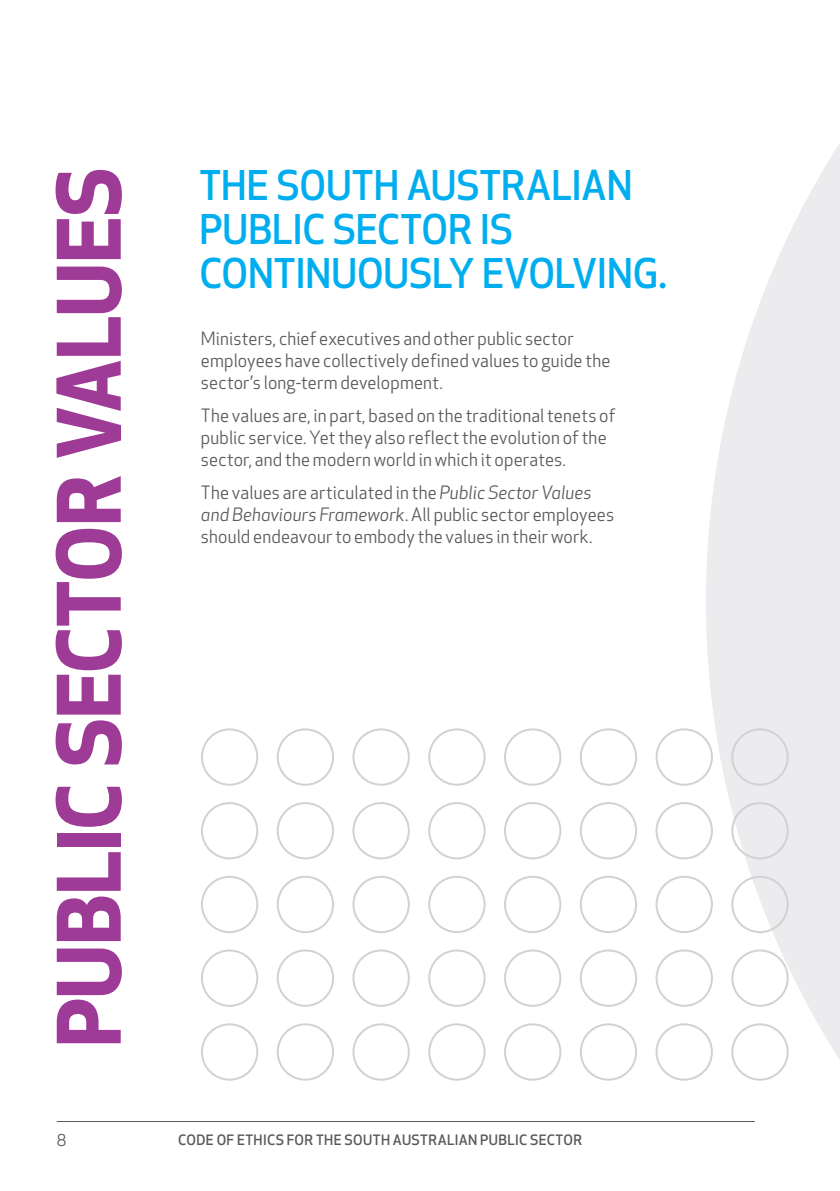
<style>
.page{position:relative;width:840px;height:1191px;background:#fff}
.page>*{position:absolute;margin:0;border:0;box-sizing:border-box;transform-origin:0 0}
.t1{font:700 85.2px "Apex New";letter-spacing:-.005em;color:#9e3b96}
.t2{font:500 40px/44px "Apex New";letter-spacing:-.005em;color:#00aeef}
.t3{font:18px/22px "Apex New";letter-spacing:.01em;color:#5a5a5d}
.t4{font:16px "Apex New";color:#5a5a5d}
.t5{font:500 14px "Apex New";letter-spacing:.03em;color:#5a5a5d}
.s1{font-style:italic}
</style>
<div class="page">
<svg style="left:705px;top:145px;width:134px;height:977px;fill:#ececee"></svg>
<hr style="left:57px;top:1121px;width:697px;height:1px;background:#5a5a5d">
<div style="left:428px;top:1023px;width:57px;height:57px;border:2px solid #d1d2d4;border-radius:50%"></div>
<div style="left:428px;top:949px;width:57px;height:57px;border:2px solid #d1d2d4;border-radius:50%"></div>
<div style="left:428px;top:875px;width:57px;height:58px;border:2px solid #d1d2d4;border-radius:50%"></div>
<div style="left:428px;top:802px;width:57px;height:57px;border:2px solid #d1d2d4;border-radius:50%"></div>
<div style="left:428px;top:728px;width:57px;height:57px;border:2px solid #d1d2d4;border-radius:50%"></div>
<div style="left:503px;top:1023px;width:58px;height:57px;border:2px solid #d1d2d4;border-radius:50%"></div>
<div style="left:503px;top:949px;width:58px;height:57px;border:2px solid #d1d2d4;border-radius:50%"></div>
<div style="left:503px;top:875px;width:58px;height:58px;border:2px solid #d1d2d4;border-radius:50%"></div>
<div style="left:503px;top:802px;width:58px;height:57px;border:2px solid #d1d2d4;border-radius:50%"></div>
<div style="left:503px;top:728px;width:58px;height:57px;border:2px solid #d1d2d4;border-radius:50%"></div>
<div style="left:579px;top:1023px;width:57px;height:57px;border:2px solid #d1d2d4;border-radius:50%"></div>
<div style="left:579px;top:949px;width:57px;height:57px;border:2px solid #d1d2d4;border-radius:50%"></div>
<div style="left:579px;top:875px;width:57px;height:58px;border:2px solid #d1d2d4;border-radius:50%"></div>
<div style="left:579px;top:802px;width:57px;height:57px;border:2px solid #d1d2d4;border-radius:50%"></div>
<div style="left:579px;top:728px;width:57px;height:57px;border:2px solid #d1d2d4;border-radius:50%"></div>
<div style="left:655px;top:1023px;width:57px;height:57px;border:2px solid #d1d2d4;border-radius:50%"></div>
<div style="left:655px;top:949px;width:57px;height:57px;border:2px solid #d1d2d4;border-radius:50%"></div>
<div style="left:655px;top:875px;width:57px;height:58px;border:2px solid #d1d2d4;border-radius:50%"></div>
<div style="left:655px;top:802px;width:57px;height:57px;border:2px solid #d1d2d4;border-radius:50%"></div>
<div style="left:655px;top:728px;width:57px;height:57px;border:2px solid #d1d2d4;border-radius:50%"></div>
<div style="left:731px;top:1023px;width:57px;height:57px;border:2px solid #d1d2d4;border-radius:50%"></div>
<div style="left:731px;top:949px;width:57px;height:57px;border:2px solid #d1d2d4;border-radius:50%"></div>
<div style="left:731px;top:875px;width:57px;height:58px;border:2px solid #d1d2d4;border-radius:50%"></div>
<div style="left:731px;top:802px;width:57px;height:57px;border:2px solid #d1d2d4;border-radius:50%"></div>
<div style="left:731px;top:728px;width:57px;height:57px;border:2px solid #d1d2d4;border-radius:50%"></div>
<div style="left:201px;top:1023px;width:57px;height:57px;border:2px solid #d1d2d4;border-radius:50%"></div>
<div style="left:201px;top:949px;width:57px;height:57px;border:2px solid #d1d2d4;border-radius:50%"></div>
<div style="left:201px;top:875px;width:57px;height:58px;border:2px solid #d1d2d4;border-radius:50%"></div>
<div style="left:201px;top:802px;width:57px;height:57px;border:2px solid #d1d2d4;border-radius:50%"></div>
<div style="left:201px;top:728px;width:57px;height:57px;border:2px solid #d1d2d4;border-radius:50%"></div>
<div style="left:276px;top:1023px;width:58px;height:57px;border:2px solid #d1d2d4;border-radius:50%"></div>
<div style="left:276px;top:949px;width:58px;height:57px;border:2px solid #d1d2d4;border-radius:50%"></div>
<div style="left:276px;top:875px;width:58px;height:58px;border:2px solid #d1d2d4;border-radius:50%"></div>
<div style="left:276px;top:802px;width:58px;height:57px;border:2px solid #d1d2d4;border-radius:50%"></div>
<div style="left:276px;top:728px;width:58px;height:57px;border:2px solid #d1d2d4;border-radius:50%"></div>
<div style="left:352px;top:1023px;width:57px;height:57px;border:2px solid #d1d2d4;border-radius:50%"></div>
<div style="left:352px;top:949px;width:57px;height:57px;border:2px solid #d1d2d4;border-radius:50%"></div>
<div style="left:352px;top:875px;width:57px;height:58px;border:2px solid #d1d2d4;border-radius:50%"></div>
<div style="left:352px;top:802px;width:57px;height:57px;border:2px solid #d1d2d4;border-radius:50%"></div>
<div style="left:352px;top:728px;width:57px;height:57px;border:2px solid #d1d2d4;border-radius:50%"></div>
<h1 class="t1" style="left:39px;top:1047px;width:881px;rotate:-90deg">PUBLIC SECTOR VALUES</h1>
<h2 class="t2" style="left:199px;top:165px;width:469px">THE SOUTH AUSTRALIAN<br>PUBLIC SECTOR IS<br>CONTINUOUSLY EVOLVING.</h2>
<p class="t3" style="left:201px;top:328px;width:411px">Ministers, chief executives and other public sector employees have collectively defined values to guide the sector’s long-term development.</p>
<p class="t3" style="left:201px;top:405px;width:416px">The values are, in part, based on the traditional tenets of public service. Yet they also reflect the evolution of the sector, and the modern world in which it operates.</p>
<p class="t3" style="left:201px;top:482px;width:414px">The values are articulated in the <span class="s1">Public Sector Values and Behaviours Framework</span>. All public sector employees should endeavour to embody the values in their work.</p>
<p class="t4" style="left:57px;top:1131px;width:11px">8</p>
<p class="t5" style="left:178px;top:1131px;width:405px">CODE OF ETHICS FOR THE SOUTH AUSTRALIAN PUBLIC SECTOR</p>
</div>
